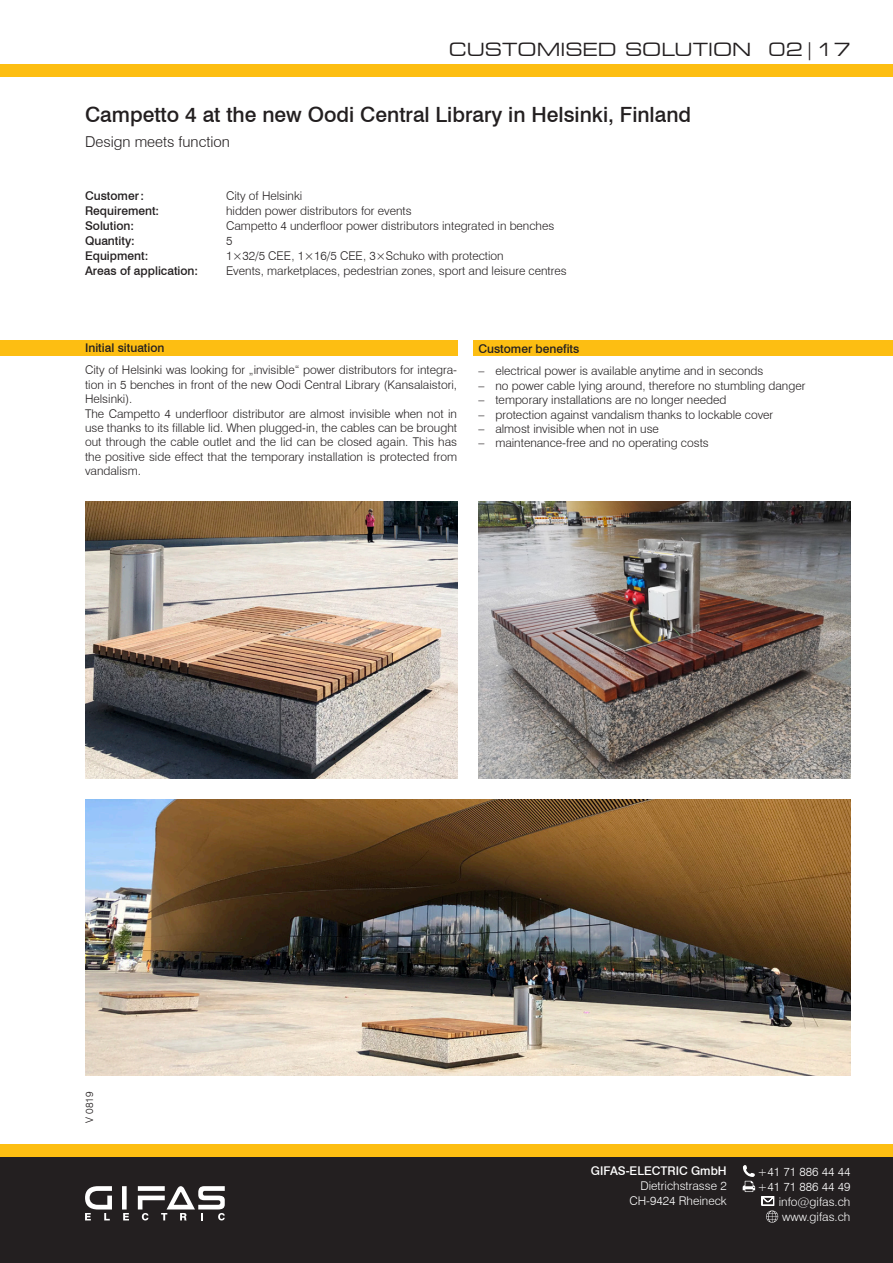
<style>
.page{position:relative;width:893px;height:1263px;background:#fff}
.page>*{position:absolute;margin:0;border:0;box-sizing:border-box;transform-origin:0 0}
.t1{font:500 21px "Swiss 721 BT";color:#231f20}
.t2{font:expanded 18px "Square 721 BT";color:#231f20}
.t3{font:300 15px "Swiss 721 BT";color:#231f20}
.t4{font:300 12px/14.4px "Swiss 721 BT";color:#231f20;text-align:justify}
.Aufzählung{font:500 12px "Swiss 721 BT";color:#231f20}
.t5{font:300 12px/15px "Swiss 721 BT";color:#fff;text-align:right}
.t6{font:500 12px "Swiss 721 BT";color:#fff}
.t7{font:300 10.5px "Swiss 721 BT";color:#231f20}
.s1{font-family:"Square Slabserif 711 BT"}
</style>
<div class="page">
<div style="left:0;top:1157px;width:893px;height:106px;background:#231f20"></div>
<div style="left:0;top:1144px;width:893px;height:13px;background:#fdbe12"></div>
<div style="left:0;top:64px;width:893px;height:13px;background:#fdbe12"></div>
<div style="left:122px;top:1186px;width:5px;height:23px;background:#fff"></div>
<svg style="left:85px;top:1186px;width:27px;height:34px"></svg>
<svg style="left:123px;top:1213px;width:6px;height:7px"></svg>
<svg style="left:138px;top:1186px;width:87px;height:34px"></svg>
<svg style="left:743px;top:1165px;width:12px;height:27px"></svg>
<svg style="left:762px;top:1196px;width:16px;height:26px"></svg>
<div style="left:0;top:340px;width:457px;height:16px;background:#fdbe12"></div>
<img style="left:85px;top:799px;width:765px;height:277px">
<img style="left:85px;top:502px;width:372px;height:276px">
<img style="left:478px;top:502px;width:372px;height:276px">
<div style="left:473px;top:340px;width:420px;height:16px;background:#fdbe12"></div>
<h2 class="t2" style="left:449px;top:39px;width:403px">CUSTOMISED SOLUTION 02|17</h2>
<p class="t1" style="left:85px;top:102px;width:608px">Campetto 4 at the new Oodi Central Library in Helsinki, Finland</p>
<p class="t3" style="left:85px;top:133px;width:146px">Design meets function</p>
<p class="Aufzählung" style="left:85px;top:189px;width:61px">Customer:</p>
<p class="t4" style="left:226px;top:189px;width:78px">City of Helsinki</p>
<p class="Aufzählung" style="left:85px;top:204px;width:76px">Requirement:</p>
<p class="t4" style="left:226px;top:204px;width:187px">hidden power distributors for events</p>
<p class="Aufzählung" style="left:85px;top:219px;width:51px">Solution:</p>
<p class="t4" style="left:226px;top:219px;width:330px">Campetto 4 underfloor power distributors integrated in benches</p>
<p class="Aufzählung" style="left:85px;top:234px;width:51px">Quantity:</p>
<p class="t4" style="left:226px;top:234px;width:8px">5</p>
<p class="Aufzählung" style="left:85px;top:249px;width:65px">Equipment:</p>
<p class="t4" style="left:226px;top:249px;width:279px">1<span class="s1">×</span>32/5 CEE, 1<span class="s1">×</span>16/5 CEE, 3<span class="s1">×</span>Schuko with protection</p>
<p class="Aufzählung" style="left:85px;top:264px;width:115px">Areas of application:</p>
<p class="t4" style="left:226px;top:264px;width:342px">Events, marketplaces, pedestrian zones, sport and leisure centres</p>
<p class="Aufzählung" style="left:85px;top:340px;width:81px">Initial situation</p>
<p class="t4" style="left:85px;top:363px;width:374px">City of Helsinki was looking for „invisible“ power distributors for integra&shy;tion in 5 benches in front of the new Oodi Central Library (Kansalaistori, Helsinki).</p>
<p class="t4" style="left:85px;top:406px;width:374px">The Campetto 4 underfloor distributor are almost invisible when not in use thanks to its fillable lid. When plugged-in, the cables can be brought out through the cable outlet and the lid can be closed again. This has the positive side effect that the temporary installation is protected from vandalism.</p>
<p class="Aufzählung" style="left:478px;top:341px;width:103px">Customer benefits</p>
<p class="t4" style="left:478px;top:364px;width:287px">– electrical power is available anytime and in seconds</p>
<p class="t4" style="left:478px;top:378px;width:329px">– no power cable lying around, therefore no stumbling danger</p>
<p class="t4" style="left:478px;top:393px;width:250px">– temporary installations are no longer needed</p>
<p class="t4" style="left:478px;top:407px;width:296px">– protection against vandalism thanks to lockable cover</p>
<p class="t4" style="left:478px;top:421px;width:182px">– almost invisible when not in use</p>
<p class="t4" style="left:478px;top:436px;width:232px">– maintenance-free and no operating costs</p>
<p class="t7" style="left:83px;top:1123px;width:33px;rotate:-90deg">V 0819</p>
<p class="t6" style="left:591px;top:1164px;width:137px">GIFAS-ELECTRIC GmbH</p>
<p class="t5" style="left:629px;top:1178px;width:99px">Dietrichstrasse 2<br>CH-9424 Rheineck</p>
<p class="t5" style="left:757px;top:1164px;width:95px">+41 71 886 44 44 +41 71 886 44 49 info@gifas.ch www.gifas.ch</p>
</div>
